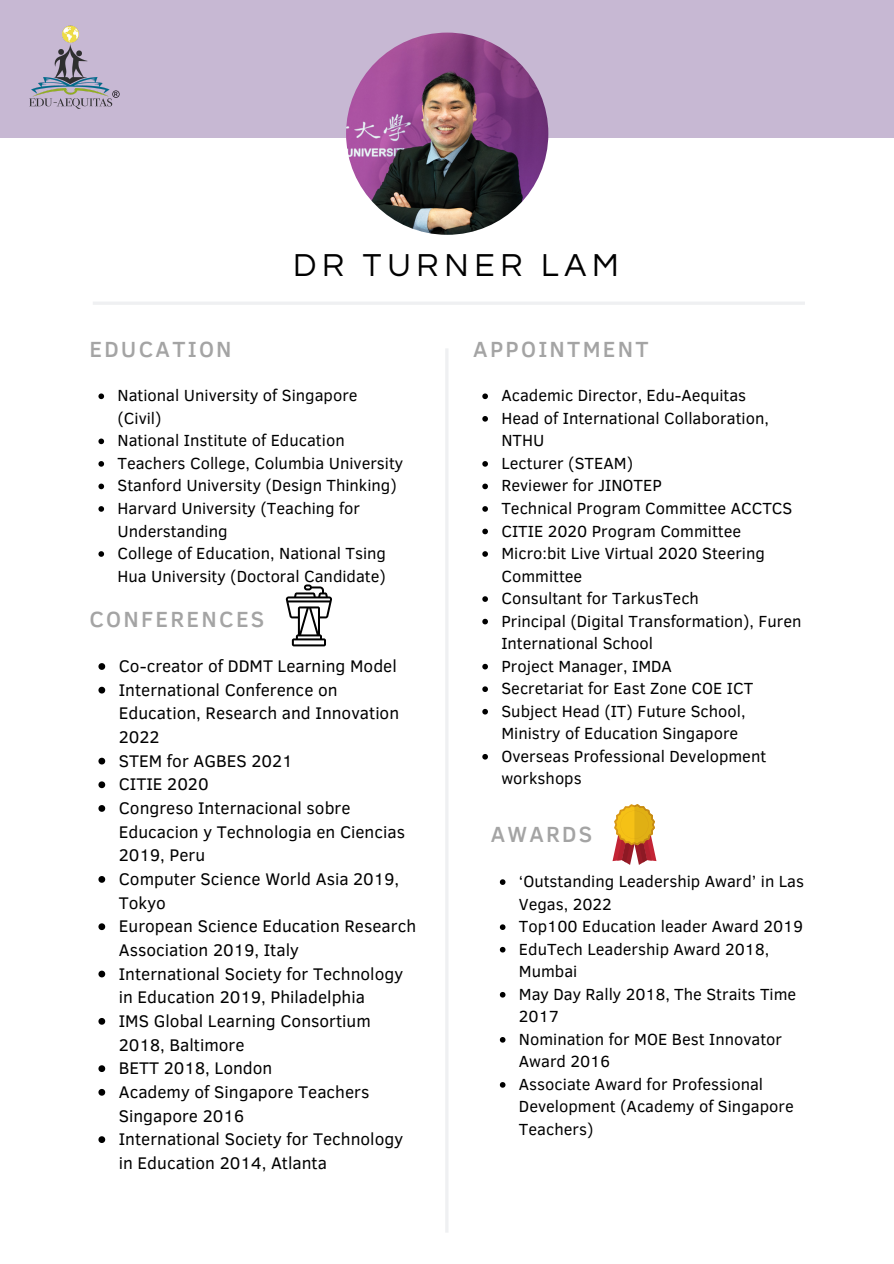
<style>
.page{position:relative;width:894px;height:1264px;background:#fff}
.page>*{position:absolute;margin:0;border:0;box-sizing:border-box;transform-origin:0 0}
.t1{font:33px "Questrial";letter-spacing:.175em;color:#000}
.t2{font:500 22.5px "Clear Sans";letter-spacing:.1em;color:#a4a4a4}
.t3{font:17.25px/23.7px "Clear Sans";color:#000}
.t4{font:16.5px/22.5px "Clear Sans";color:#000}
</style>
<div class="page">
<hr style="left:445px;top:348px;width:3px;height:884px;background:#eff0f2">
<div style="left:0;top:0;width:893px;height:138px;background:#c7b8d3"></div>
<img style="left:346px;top:33px;width:202px;height:202px;border-radius:50%">
<hr style="left:93px;top:302px;width:711px;height:3px;background:#eff0f2">
<img style="left:12px;top:9px;width:117px;height:116px;border-radius:7px">
<svg style="left:612px;top:804px;width:44px;height:60px"></svg>
<svg style="left:286px;top:584px;width:46px;height:62px"></svg>
<svg style="left:482px;top:393px;width:6px;height:6px"></svg>
<svg style="left:482px;top:416px;width:6px;height:5px"></svg>
<svg style="left:482px;top:461px;width:6px;height:5px"></svg>
<svg style="left:482px;top:483px;width:6px;height:6px"></svg>
<svg style="left:482px;top:506px;width:6px;height:6px"></svg>
<svg style="left:482px;top:528px;width:6px;height:6px"></svg>
<svg style="left:482px;top:551px;width:6px;height:6px"></svg>
<svg style="left:482px;top:596px;width:6px;height:6px"></svg>
<svg style="left:482px;top:618px;width:6px;height:6px"></svg>
<svg style="left:482px;top:664px;width:6px;height:5px"></svg>
<svg style="left:482px;top:686px;width:6px;height:6px"></svg>
<svg style="left:482px;top:709px;width:6px;height:5px"></svg>
<svg style="left:482px;top:754px;width:6px;height:5px"></svg>
<svg style="left:98px;top:663px;width:7px;height:7px"></svg>
<svg style="left:98px;top:686px;width:7px;height:7px"></svg>
<svg style="left:98px;top:757px;width:7px;height:7px"></svg>
<svg style="left:98px;top:781px;width:7px;height:7px"></svg>
<svg style="left:98px;top:805px;width:7px;height:6px"></svg>
<svg style="left:98px;top:876px;width:7px;height:6px"></svg>
<svg style="left:98px;top:923px;width:7px;height:7px"></svg>
<svg style="left:98px;top:970px;width:7px;height:7px"></svg>
<svg style="left:98px;top:1018px;width:7px;height:6px"></svg>
<svg style="left:98px;top:1065px;width:7px;height:7px"></svg>
<svg style="left:98px;top:1089px;width:7px;height:6px"></svg>
<svg style="left:98px;top:1136px;width:7px;height:6px"></svg>
<svg style="left:499px;top:879px;width:6px;height:6px"></svg>
<svg style="left:499px;top:924px;width:6px;height:6px"></svg>
<svg style="left:499px;top:946px;width:6px;height:6px"></svg>
<svg style="left:499px;top:992px;width:6px;height:5px"></svg>
<svg style="left:499px;top:1037px;width:6px;height:5px"></svg>
<svg style="left:499px;top:1082px;width:6px;height:5px"></svg>
<svg style="left:98px;top:393px;width:6px;height:6px"></svg>
<svg style="left:98px;top:438px;width:6px;height:6px"></svg>
<svg style="left:98px;top:461px;width:6px;height:5px"></svg>
<svg style="left:98px;top:483px;width:6px;height:6px"></svg>
<svg style="left:98px;top:506px;width:6px;height:6px"></svg>
<svg style="left:98px;top:551px;width:6px;height:6px"></svg>
<h2 class="t2" style="left:89px;top:332px;width:144px">EDUCATION</h2>
<h1 class="t1" style="left:293px;top:249px;width:327px">DR TURNER LAM</h1>
<h2 class="t2" style="left:473px;top:332px;width:177px">APPOINTMENT</h2>
<p class="t4" style="left:117px;top:383px;width:287px">National University of Singapore (Civil)<br>National Institute of Education<br>Teachers College, Columbia University<br>Stanford University (Design Thinking)<br>Harvard University (Teaching for<br>Understanding<br>College of Education, National Tsing<br>Hua University (Doctoral Candidate)</p>
<h2 class="t2" style="left:89px;top:603px;width:176px">CONFERENCES</h2>
<p class="t3" style="left:119px;top:653px;width:299px">Co-creator of DDMT Learning Model<br>International Conference on<br>Education, Research and Innovation<br>2022<br>STEM for AGBES 2021<br>CITIE 2020<br>Congreso Internacional sobre<br>Educacion y Technologia en Ciencias<br>2019, Peru<br>Computer Science World Asia 2019,<br>Tokyo<br>European Science Education Research<br>Association 2019, Italy<br>International Society for Technology in Education 2019, Philadelphia<br>IMS Global Learning Consortium<br>2018, Baltimore<br>BETT 2018, London<br>Academy of Singapore Teachers<br>Singapore 2016<br>International Society for Technology in Education 2014, Atlanta</p>
<p class="t4" style="left:501px;top:383px;width:301px">Academic Director, Edu-Aequitas<br>Head of International Collaboration,<br>NTHU<br>Lecturer (STEAM)<br>Reviewer for JINOTEP<br>Technical Program Committee ACCTCS<br>CITIE 2020 Program Committee<br>Micro:bit Live Virtual 2020 Steering<br>Committee<br>Consultant for TarkusTech<br>Principal (Digital Transformation), Furen<br>International School<br>Project Manager, IMDA<br>Secretariat for East Zone COE ICT<br>Subject Head (IT) Future School,<br>Ministry of Education Singapore<br>Overseas Professional Development workshops</p>
<h2 class="t2" style="left:490px;top:818px;width:103px">AWARDS</h2>
<p class="t4" style="left:518px;top:869px;width:286px">‘Outstanding Leadership Award’ in Las<br>Vegas, 2022<br>Top100 Education leader Award 2019<br>EduTech Leadership Award 2018,<br>Mumbai<br>May Day Rally 2018, The Straits Time<br>2017<br>Nomination for MOE Best Innovator<br>Award 2016<br>Associate Award for Professional<br>Development (Academy of Singapore<br>Teachers)</p>
</div>
